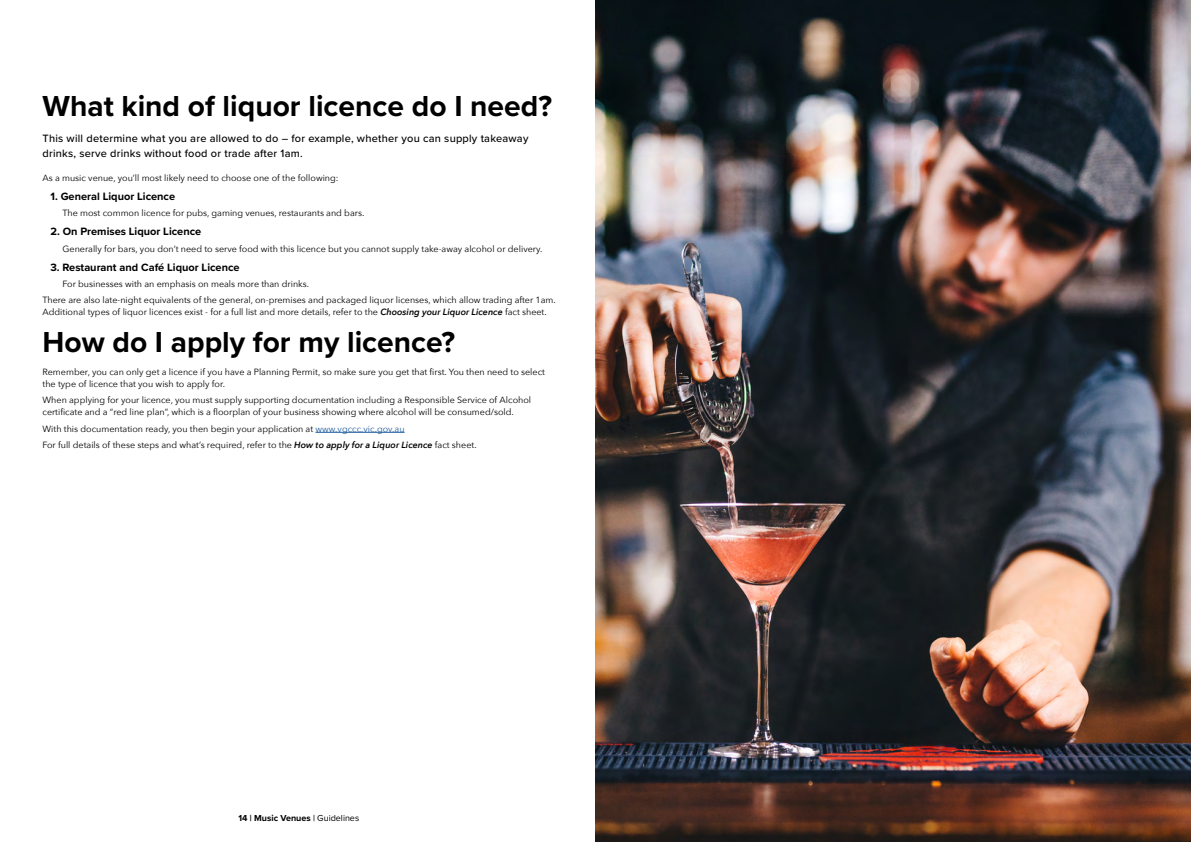
<style>
.page{position:relative;width:1191px;height:842px;background:#fff}
.page>*{position:absolute;margin:0;border:0;box-sizing:border-box;transform-origin:0 0}
.t1{font:700 30px "Proxima Nova";color:#000}
.t2{font:500 11px/15px "Proxima Nova";letter-spacing:.02em;color:#000}
.t3{font:700 11px "Proxima Nova";color:#000}
.t4{font:9px/16.3px "Avenir Next";color:#000}
.t5{font:700 9px "Proxima Nova";color:#000}
.s1{font-weight:600;font-style:italic}
.s2{color:#215e9e}
.s3{font-weight:600}
.s4{font-weight:400}
</style>
<div class="page">
<hr style="left:315px;top:432px;width:89px;height:1px;background:#215e9e">
<img style="left:595px;top:0;width:596px;height:842px">
<h1 class="t1" style="left:43px;top:83px;width:511px">What kind of liquor licence do I need?</h1>
<p class="t2" style="left:43px;top:131px;width:487px">This will determine what you are allowed to do – for example, whether you can supply takeaway drinks, serve drinks without food or trade after 1am.</p>
<p class="t4" style="left:43px;top:169px;width:297px">As a music venue, you’ll most likely need to choose one of the following:</p>
<p class="t3" style="left:51px;top:188px;width:126px">1. General Liquor Licence</p>
<p class="t4" style="left:63px;top:204px;width:303px">The most common licence for pubs, gaming venues, restaurants and bars.</p>
<p class="t3" style="left:51px;top:223px;width:152px">2. On Premises Liquor Licence</p>
<p class="t4" style="left:63px;top:240px;width:481px">Generally for bars, you don’t need to serve food with this licence but you cannot supply take-away alcohol or delivery.</p>
<p class="t3" style="left:51px;top:259px;width:191px">3. Restaurant and Café Liquor Licence</p>
<p class="t4" style="left:43px;top:275px;width:515px;text-indent:20px">For businesses with an emphasis on meals more than drinks.<br>There are also late-night equivalents of the general, on-premises and packaged liquor licenses, which allow trading after 1am.</p>
<p class="t4" style="left:43px;top:304px;width:506px">Additional types of liquor licences exist - for a full list and more details, refer to the <span class="s1">Choosing your Liquor Licence</span> fact sheet.</p>
<h1 class="t1" style="left:43px;top:319px;width:414px">How do I apply for my licence?</h1>
<p class="t4" style="left:43px;top:366px;width:504px;line-height:12px">Remember, you can only get a licence if you have a Planning Permit, so make sure you get that first. You then need to select the type of licence that you wish to apply for.</p>
<p class="t4" style="left:43px;top:394px;width:490px;line-height:12px">When applying for your licence, you must supply supporting documentation including a Responsible Service of Alcohol certificate and a “red line plan”, which is a floorplan of your business showing where alcohol will be consumed/sold.</p>
<p class="t4" style="left:43px;top:420px;width:435px">With this documentation ready, you then begin your application at <span class="s2">www.vgccc.vic.gov.au<br></span>For full details of these steps and what’s required, refer to the <span class="s1">How to apply for a Liquor Licence</span> fact sheet.</p>
<p class="t5" style="left:238px;top:811px;width:122px">14 | Music Venues <span class="s3">|</span> <span class="s4">Guidelines</span></p>
</div>
